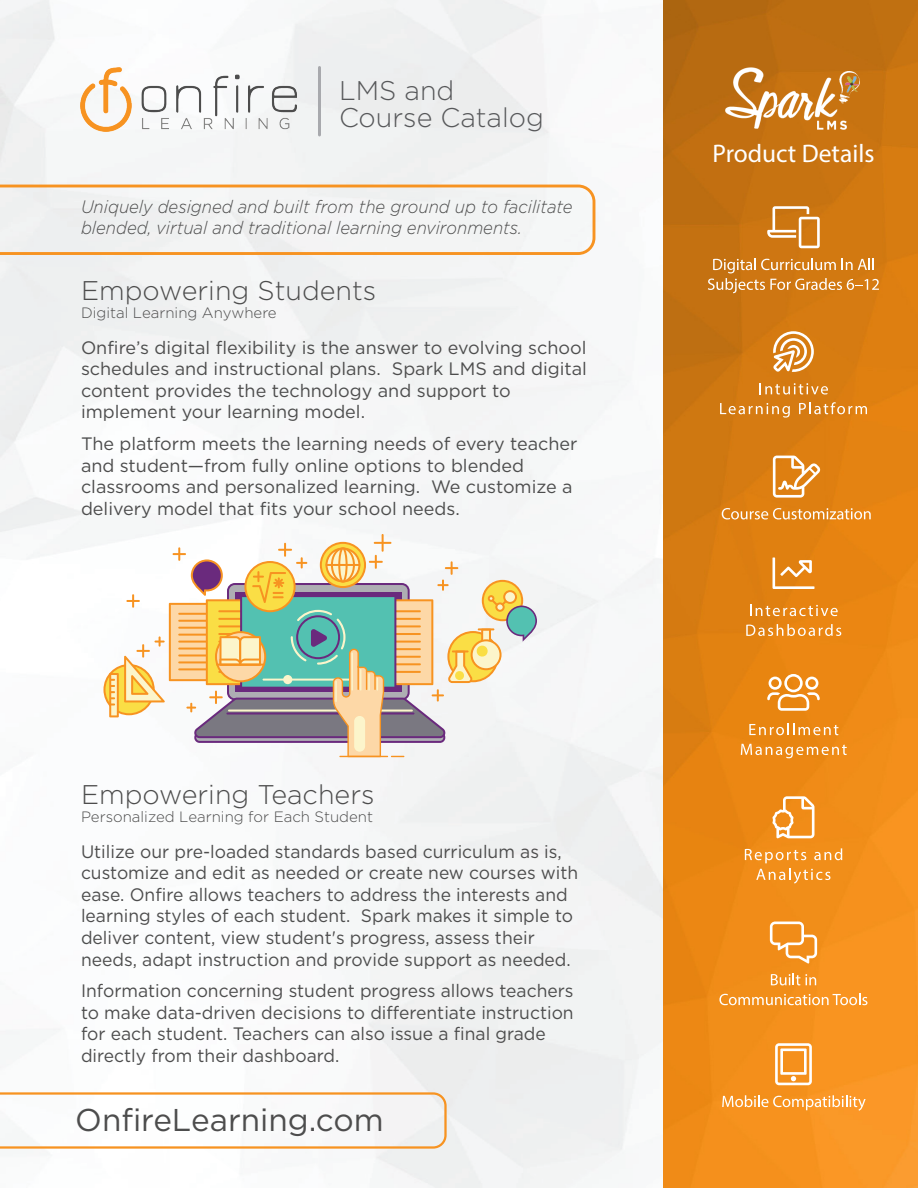
<style>
.page{position:relative;width:918px;height:1188px;background:#fff}
.page>*{position:absolute;margin:0;border:0;box-sizing:border-box;transform-origin:0 0}
.t1{font:31.5px "Gotham HTF";color:#4d4d4d}
.t2{font:300 27px "Gotham HTF";color:#4d4d4d}
.t3{font:300 27px/27px "Gotham HTF";color:#57585a}
.t4{font:25.5px "Myriad Pro";color:#fff}
.t5{font:18px/21.6px "Gotham HTF";color:#4d4d4d}
.t6{font:italic 300 18px/21.6px "Gotham HTF";color:#4d4d4d;scale:.93 1}
.t7{font:300 15px "Gotham HTF";color:#4d4d4d}
</style>
<div class="page">
<img style="left:0;top:0;width:663px;height:1188px">
<img style="left:663px;top:0;width:255px;height:1188px">
<img style="left:81px;top:67px;width:216px;height:64px">
<img style="left:726px;top:67px;width:133px;height:62px">
<svg style="left:103px;top:534px;width:434px;height:223px"></svg>
<svg style="left:708px;top:258px;width:171px;height:35px;background:#d78f3b"></svg>
<svg style="left:767px;top:206px;width:53px;height:42px"></svg>
<svg style="left:760px;top:383px;width:68px;height:12px"></svg>
<svg style="left:720px;top:403px;width:70px;height:15px"></svg>
<svg style="left:799px;top:402px;width:68px;height:12px"></svg>
<svg style="left:773px;top:331px;width:41px;height:41px"></svg>
<svg style="left:750px;top:605px;width:88px;height:11px"></svg>
<svg style="left:746px;top:624px;width:95px;height:12px"></svg>
<svg style="left:772px;top:557px;width:42px;height:32px"></svg>
<svg style="left:749px;top:723px;width:89px;height:12px"></svg>
<svg style="left:741px;top:744px;width:106px;height:14px"></svg>
<svg style="left:767px;top:674px;width:53px;height:37px"></svg>
<svg style="left:745px;top:848px;width:97px;height:36px;background:#f29d38"></svg>
<svg style="left:772px;top:796px;width:42px;height:42px"></svg>
<svg style="left:771px;top:974px;width:45px;height:11px"></svg>
<svg style="left:719px;top:993px;width:148px;height:12px;background:#f6ac56"></svg>
<svg style="left:770px;top:922px;width:47px;height:42px"></svg>
<svg style="left:722px;top:1095px;width:144px;height:16px;background:#f9ab52"></svg>
<svg style="left:775px;top:1043px;width:37px;height:42px"></svg>
<svg style="left:722px;top:508px;width:149px;height:12px;background:#e8a04e"></svg>
<svg style="left:773px;top:456px;width:47px;height:42px"></svg>
<svg style="left:0;top:185px;width:595px;height:70px"></svg>
<svg style="left:0;top:1092px;width:447px;height:57px"></svg>
<hr style="left:318px;top:68px;width:3px;height:67px;background:#a8a9ad">
<h2 class="t3" style="left:339px;top:76px;width:206px">LMS and<br>Course Catalog</h2>
<p class="t6" style="left:81px;top:196px;width:530px">Uniquely designed and built from the ground up to facilitate blended, virtual and traditional learning environments.</p>
<h2 class="t2" style="left:81px;top:276px;width:297px">Empowering Students</h2>
<p class="t7" style="left:81px;top:305px;width:197px">Digital Learning Anywhere</p>
<p class="t5" style="left:81px;top:336px;width:507px">Onfire’s digital flexibility is the answer to evolving school schedules and instructional plans. Spark LMS and digital content provides the technology and support to implement your learning model.</p>
<p class="t5" style="left:81px;top:433px;width:498px">The platform meets the learning needs of every teacher and student—from fully online options to blended classrooms and personalized learning. We customize a delivery model that fits your school needs.</p>
<h2 class="t2" style="left:81px;top:780px;width:295px">Empowering Teachers</h2>
<p class="t7" style="left:81px;top:809px;width:294px">Personalized Learning for Each Student</p>
<p class="t5" style="left:81px;top:840px;width:499px">Utilize our pre-loaded standards based curriculum as is, customize and edit as needed or create new courses with ease. Onfire allows teachers to address the interests and learning styles of each student. Spark makes it simple to deliver content, view student's progress, assess their needs, adapt instruction and provide support as needed.</p>
<p class="t5" style="left:81px;top:980px;width:494px">Information concerning student progress allows teachers to make data-driven decisions to differentiate instruction for each student. Teachers can also issue a final grade directly from their dashboard.</p>
<h1 class="t1" style="left:75px;top:1102px;width:310px">OnfireLearning.com</h1>
<h3 class="t4" style="left:713px;top:138px;width:163px">Product Details</h3>
</div>
